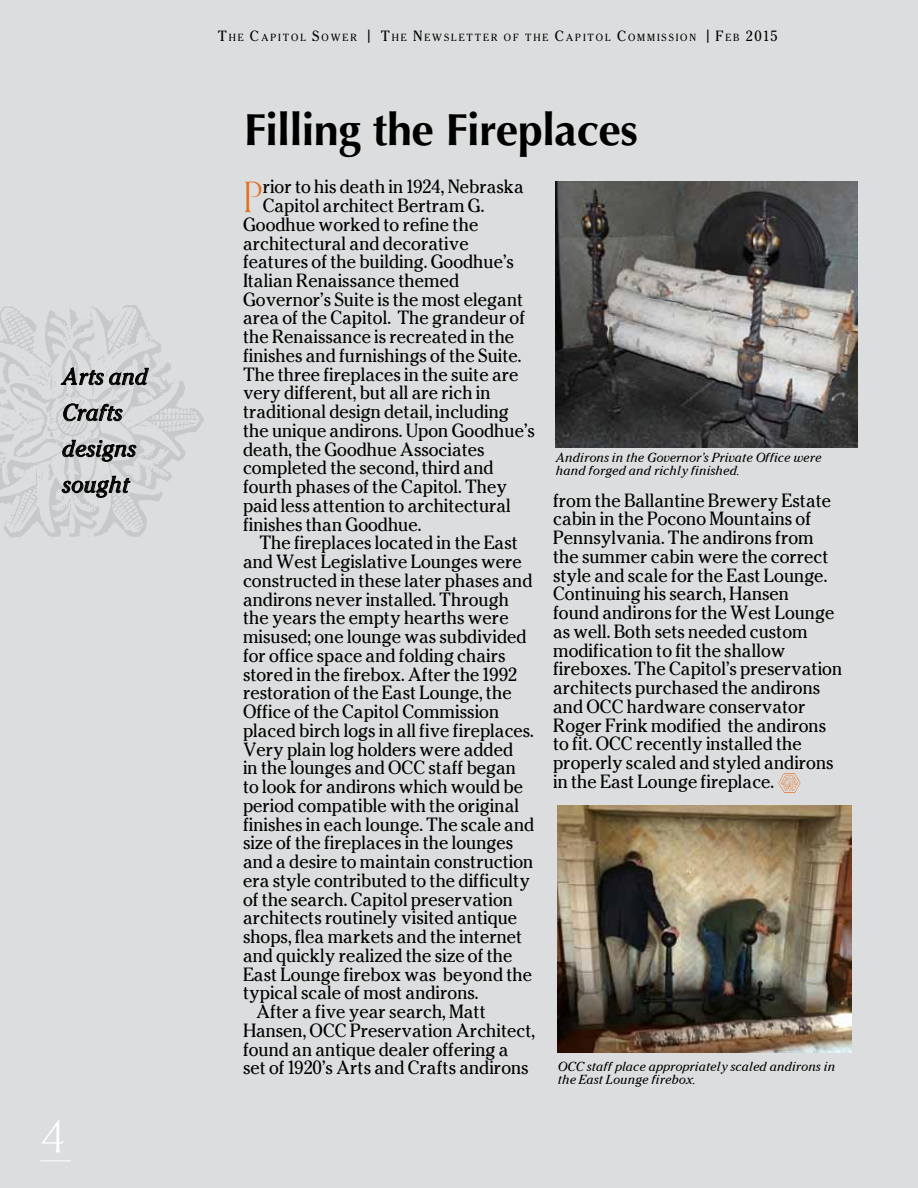
<style>
.page{position:relative;width:918px;height:1188px;background:#dcddde}
.page>*{position:absolute;margin:0;border:0;box-sizing:border-box;transform-origin:0 0}
.t1{font:700 45px "Optima LT Std";letter-spacing:-.01em;color:#000}
.t2{font:45px "Shango";color:#fff}
.t3{font:43.2px "Shango";color:#e36f1e}
.t4{font:italic 21px/36px "Cheltenham";color:#000}
.t5{font:16.5px/18.8px "Cheltenham";color:#000}
.t6{font:italic 12px/13.5px "Cheltenham";color:#000}
.t7{font:8.85px "Cheltenham";letter-spacing:.215em;color:#000}
.s1{font-size:12.75px}
</style>
<div class="page">
<img style="left:0;top:305px;width:204px;height:232px">
<svg style="left:60px;top:367px;width:89px;height:25px"></svg>
<svg style="left:63px;top:403px;width:60px;height:21px"></svg>
<svg style="left:62px;top:439px;width:75px;height:23px"></svg>
<svg style="left:61px;top:473px;width:70px;height:25px"></svg>
<hr style="left:40px;top:1160px;width:31px;height:1px;background:#fff">
<img style="left:778px;top:774px;width:22px;height:19px">
<img style="left:555px;top:181px;width:302px;height:266px">
<img style="left:557px;top:806px;width:294px;height:247px">
<p class="t4" style="left:61px;top:358px;width:87px">Arts and<br>Crafts designs sought</p>
<h1 class="t2" style="left:40px;top:1110px;width:26px">4</h1>
<p class="t7" style="left:218px;top:31px;width:561px"><span class="s1">T</span>HE <span class="s1">C</span>APITOL <span class="s1">S</span>OWER <span class="s1">| T</span>HE <span class="s1">N</span>EWSLETT ER OF THE <span class="s1">C</span>APITOL <span class="s1">C</span>OMMISSION <span class="s1">| F</span>EB <span class="s1">2015</span></p>
<h1 class="t1" style="left:244px;top:104px;width:396px">Filling the Fireplaces</h1>
<h2 class="t3" style="left:243px;top:171px;width:21px">P</h2>
<p class="t5" style="left:263px;top:177px;width:263px">rior to his death in 1924, Nebraska</p>
<p class="t5" style="left:263px;top:196px;width:223px">Capitol architect Bertram G.</p>
<p class="t5" style="left:243px;top:215px;width:237px">Goodhue worked to refine the</p>
<p class="t5" style="left:243px;top:234px;width:227px">architectural and decorative</p>
<p class="t5" style="left:243px;top:252px;width:272px">features of the building. Goodhue’s</p>
<p class="t5" style="left:243px;top:271px;width:218px">Italian Renaissance themed</p>
<p class="t5" style="left:243px;top:290px;width:282px">Governor’s Suite is the most elegant</p>
<p class="t5" style="left:243px;top:309px;width:284px">area of the Capitol. The grandeur of</p>
<p class="t5" style="left:243px;top:327px;width:273px">the Renaissance is recreated in the</p>
<p class="t5" style="left:243px;top:346px;width:280px">finishes and furnishings of the Suite.</p>
<p class="t5" style="left:243px;top:365px;width:277px">The three fireplaces in the suite are</p>
<p class="t5" style="left:243px;top:384px;width:249px">very different, but all are rich in</p>
<p class="t5" style="left:243px;top:402px;width:267px">traditional design detail, including</p>
<p class="t5" style="left:243px;top:421px;width:293px">the unique andirons. Upon Goodhue’s</p>
<p class="t5" style="left:243px;top:440px;width:243px">death, the Goodhue Associates</p>
<p class="t5" style="left:243px;top:459px;width:252px">completed the second, third and</p>
<p class="t5" style="left:243px;top:477px;width:266px">fourth phases of the Capitol. They</p>
<p class="t5" style="left:243px;top:496px;width:269px">paid less attention to architectural</p>
<p class="t5" style="left:243px;top:515px;width:180px">finishes than Goodhue.</p>
<p class="t5" style="left:259px;top:534px;width:260px">The fireplaces located in the East</p>
<p class="t5" style="left:243px;top:552px;width:280px">and West Legislative Lounges were</p>
<p class="t5" style="left:243px;top:571px;width:291px">constructed in these later phases and</p>
<p class="t5" style="left:243px;top:590px;width:267px">andirons never installed. Through</p>
<p class="t5" style="left:243px;top:608px;width:267px">the years the empty hearths were</p>
<p class="t5" style="left:243px;top:627px;width:285px">misused; one lounge was subdivided</p>
<p class="t5" style="left:243px;top:646px;width:264px">for office space and folding chairs</p>
<p class="t5" style="left:243px;top:665px;width:275px">stored in the firebox. After the 1992</p>
<p class="t5" style="left:243px;top:683px;width:270px">restoration of the East Lounge, the</p>
<p class="t5" style="left:243px;top:702px;width:258px">Office of the Capitol Commission</p>
<p class="t5" style="left:243px;top:721px;width:292px">placed birch logs in all five fireplaces.</p>
<p class="t5" style="left:243px;top:740px;width:272px">Very plain log holders were added</p>
<p class="t5" style="left:243px;top:758px;width:275px">in the lounges and OCC staff began</p>
<p class="t5" style="left:243px;top:777px;width:282px">to look for andirons which would be</p>
<p class="t5" style="left:243px;top:796px;width:278px">period compatible with the original</p>
<p class="t5" style="left:243px;top:815px;width:293px">finishes in each lounge. The scale and</p>
<p class="t5" style="left:243px;top:833px;width:272px">size of the fireplaces in the lounges</p>
<p class="t5" style="left:243px;top:852px;width:292px">and a desire to maintain construction</p>
<p class="t5" style="left:243px;top:871px;width:289px">era style contributed to the difficulty</p>
<p class="t5" style="left:243px;top:890px;width:272px">of the search. Capitol preservation</p>
<p class="t5" style="left:243px;top:908px;width:276px">architects routinely visited antique</p>
<p class="t5" style="left:243px;top:927px;width:281px">shops, flea markets and the internet</p>
<p class="t5" style="left:243px;top:946px;width:271px">and quickly realized the size of the</p>
<p class="t5" style="left:243px;top:965px;width:291px">East Lounge firebox was beyond the</p>
<p class="t5" style="left:243px;top:983px;width:237px">typical scale of most andirons.</p>
<p class="t5" style="left:256px;top:1002px;width:231px">After a five year search, Matt</p>
<p class="t5" style="left:243px;top:1021px;width:294px">Hansen, OCC Preservation Architect,</p>
<p class="t5" style="left:243px;top:1040px;width:267px">found an antique dealer offering a</p>
<p class="t5" style="left:243px;top:1058px;width:287px">set of 1920’s Arts and Crafts andirons</p>
<p class="t6" style="left:555px;top:450px;width:267px">Andirons in the Governor’s Private Office were hand forged and richly finished.</p>
<p class="t5" style="left:553px;top:491px;width:291px">from the Ballantine Brewery Estate cabin in the Pocono Mountains of Pennsylvania. The andirons from the summer cabin were the correct style and scale for the East Lounge.<br>Continuing his search, Hansen<br>found andirons for the West Lounge as well. Both sets needed custom modification to fit the shallow fireboxes. The Capitol’s preservation architects purchased the andirons and OCC hardware conservator Roger Frink modified the andirons to fit. OCC recently installed the properly scaled and styled andirons in the East Lounge fireplace.</p>
<p class="t6" style="left:557px;top:1059px;width:279px">OCC staff place appropriately scaled andirons in the East Lounge firebox.</p>
</div>
